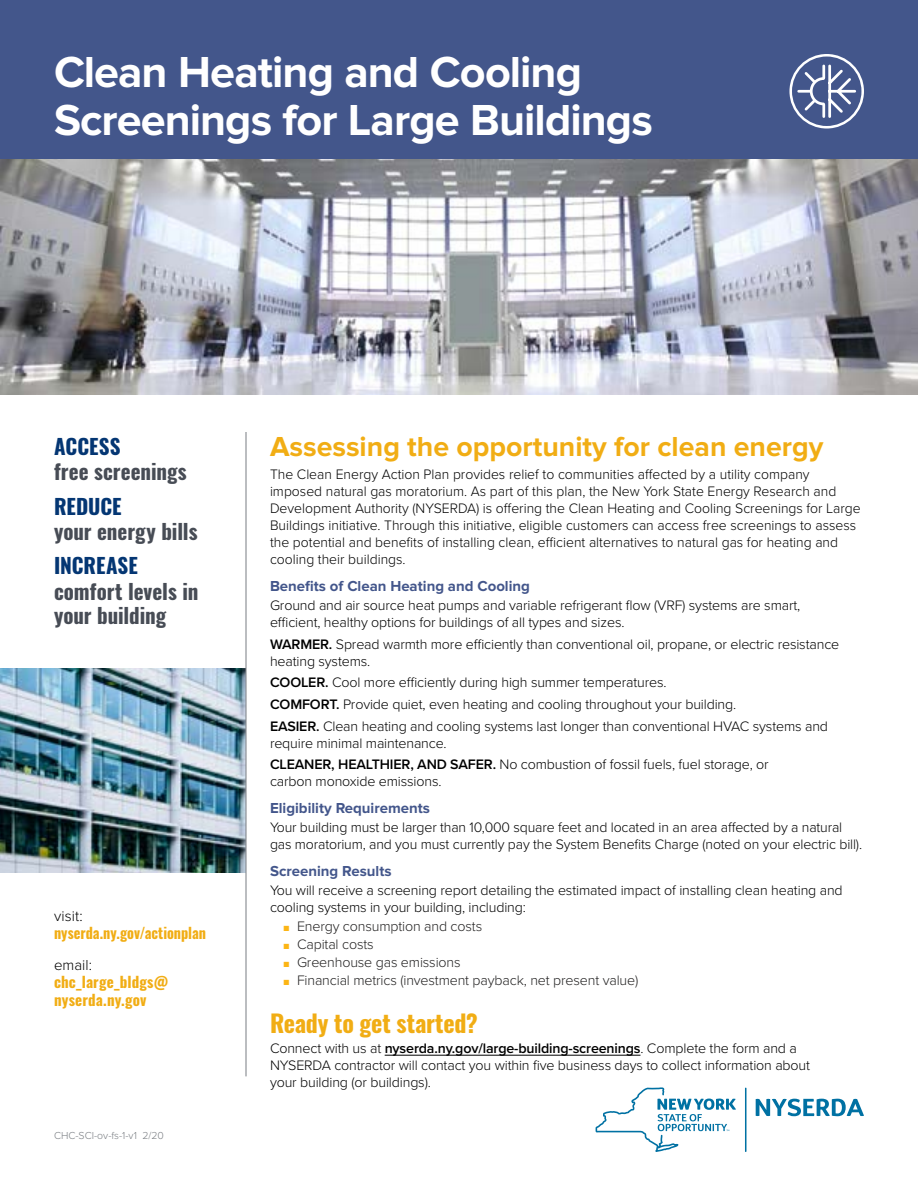
<style>
.page{position:relative;width:918px;height:1188px;background:#fff}
.page>*{position:absolute;margin:0;border:0;box-sizing:border-box;transform-origin:0 0}
.t1{font:700 45px/48px "Proxima Nova";letter-spacing:-.02em;color:#fff}
.t2{font:700 28.5px "Proxima Nova";color:#f1ad14}
.t3{font:700 24px "Oswald";letter-spacing:-.01em;color:#f1ad14}
.Left_Nav_2{font:700 21px/24px "Oswald";color:#474c55}
.Left_Nav_1{font:700 21px "Oswald";color:#043673}
.t4{font:700 15px "Proxima Nova";color:#43568b}
.contact_info{font:700 15px/18px "Oswald";letter-spacing:.005em;color:#f1ad14}
.contact_info-2{font:700 15px "Oswald";letter-spacing:.005em;color:#f1ad14;scale:.95 1}
.call_visit_email{font:300 15px "Proxima Nova";letter-spacing:.005em;color:#000}
.Body{font:300 14.25px/17.1px "Proxima Nova";letter-spacing:-.01em;color:#000}
.t5{font:300 14.25px "Proxima Nova";letter-spacing:-.01em;color:#222121}
.Body-2{font:600 14.25px "Proxima Nova";letter-spacing:-.01em;color:#000}
.Pub_Code{font:300 10.5px "Proxima Nova";color:#797d82}
.s1{font-weight:600}
.s2{font-weight:400;font-size:9px;color:#fcb515}
.s3{font-weight:300}
</style>
<div class="page">
<img style="left:0;top:669px;width:246px;height:203px">
<div style="left:0;top:0;width:918px;height:160px;background:#43568b"></div>
<img style="left:0;top:159px;width:918px;height:236px">
<hr style="left:385px;top:1055px;width:255px;height:1px;background:#000">
<hr style="left:246px;top:432px;width:1px;height:644px;background:#797d82">
<svg style="left:789px;top:54px;width:75px;height:75px"></svg>
<svg style="left:756px;top:1099px;width:108px;height:17px"></svg>
<hr style="left:745px;top:1088px;width:1px;height:64px;background:#0071a3">
<svg style="left:596px;top:1087px;width:140px;height:65px"></svg>
<h1 class="t1" style="left:54px;top:49px;width:600px">Clean Heating and Cooling<br>Screenings for Large Buildings</h1>
<p class="Left_Nav_1" style="left:54px;top:432px;width:68px">ACCESS</p>
<p class="Left_Nav_2" style="left:54px;top:461px;width:134px">free screenings</p>
<p class="Left_Nav_1" style="left:54px;top:491px;width:69px">REDUCE</p>
<p class="Left_Nav_2" style="left:54px;top:520px;width:145px">your energy bills</p>
<p class="Left_Nav_1" style="left:54px;top:551px;width:85px">INCREASE</p>
<p class="Left_Nav_2" style="left:54px;top:580px;width:146px">comfort levels in your building</p>
<p class="call_visit_email" style="left:54px;top:905px;width:30px">visit:</p>
<p class="contact_info-2" style="left:54px;top:922px;width:161px">nyserda.ny.gov/actionplan</p>
<p class="call_visit_email" style="left:54px;top:954px;width:40px">email:</p>
<p class="contact_info" style="left:54px;top:974px;width:116px">chc_large_bldgs@ nyserda.ny.gov</p>
<p class="Pub_Code" style="left:54px;top:1128px;width:111px">CHC-SCI-ov-fs-1-v1 2/20</p>
<h2 class="t2" style="left:270px;top:430px;width:555px">Assessing the opportunity for clean energy</h2>
<p class="Body" style="left:270px;top:465px;width:592px">The Clean Energy Action Plan provides relief to communities affected by a utility company imposed natural gas moratorium. As part of this plan, the New York State Energy Research and Development Authority (NYSERDA) is offering the Clean Heating and Cooling Screenings for Large Buildings initiative. Through this initiative, eligible customers can access free screenings to assess the potential and benefits of installing clean, efficient alternatives to natural gas for heating and cooling their buildings.</p>
<h3 class="t4" style="left:270px;top:578px;width:262px">Benefits of Clean Heating and Cooling</h3>
<p class="Body" style="left:270px;top:596px;width:532px">Ground and air source heat pumps and variable refrigerant flow (VRF) systems are smart, efficient, healthy options for buildings of all types and sizes.</p>
<p class="Body" style="left:270px;top:635px;width:571px"><span class="s1">WARMER.</span> Spread warmth more efficiently than conventional oil, propane, or electric resistance heating systems.</p>
<p class="Body" style="left:270px;top:673px;width:398px"><span class="s1">COOLER.</span> Cool more efficiently during high summer temperatures.</p>
<p class="Body" style="left:270px;top:695px;width:468px"><span class="s1">COMFORT.</span> Provide quiet, even heating and cooling throughout your building.</p>
<p class="Body" style="left:270px;top:716px;width:560px"><span class="s1">EASIER.</span> Clean heating and cooling systems last longer than conventional HVAC systems and require minimal maintenance.</p>
<p class="Body" style="left:270px;top:755px;width:500px"><span class="s1">CLEANER, HEALTHIER, AND SAFER.</span> No combustion of fossil fuels, fuel storage, or carbon monoxide emissions.</p>
<h3 class="t4" style="left:270px;top:800px;width:162px">Eligibility Requirements</h3>
<p class="Body" style="left:270px;top:818px;width:594px">Your building must be larger than 10,000 square feet and located in an area affected by a natural gas moratorium, and you must currently pay the System Benefits Charge (noted on your electric bill).</p>
<h3 class="t4" style="left:270px;top:862px;width:123px">Screening Results</h3>
<p class="Body" style="left:270px;top:881px;width:574px">You will receive a screening report detailing the estimated impact of installing clean heating and cooling systems in your building, including:</p>
<p class="t5" style="left:284px;top:916px;width:200px"><span class="s2">■</span> Energy consumption and costs</p>
<p class="t5" style="left:284px;top:934px;width:92px"><span class="s2">■</span> Capital costs</p>
<p class="t5" style="left:284px;top:952px;width:179px"><span class="s2">■</span> Greenhouse gas emissions</p>
<p class="t5" style="left:284px;top:970px;width:356px"><span class="s2">■</span> Financial metrics (investment payback, net present value)</p>
<h2 class="t3" style="left:270px;top:1007px;width:209px">Ready to get started?</h2>
<p class="Body-2" style="left:270px;top:1038px;width:528px"><span class="s3">Connect with us at</span> nyserda.ny.gov/large-building-screenings<span class="s3">. Complete the form and a</span></p>
<p class="Body" style="left:270px;top:1056px;width:542px">NYSERDA contractor will contact you within five business days to collect information about your building (or buildings).</p>
</div>
